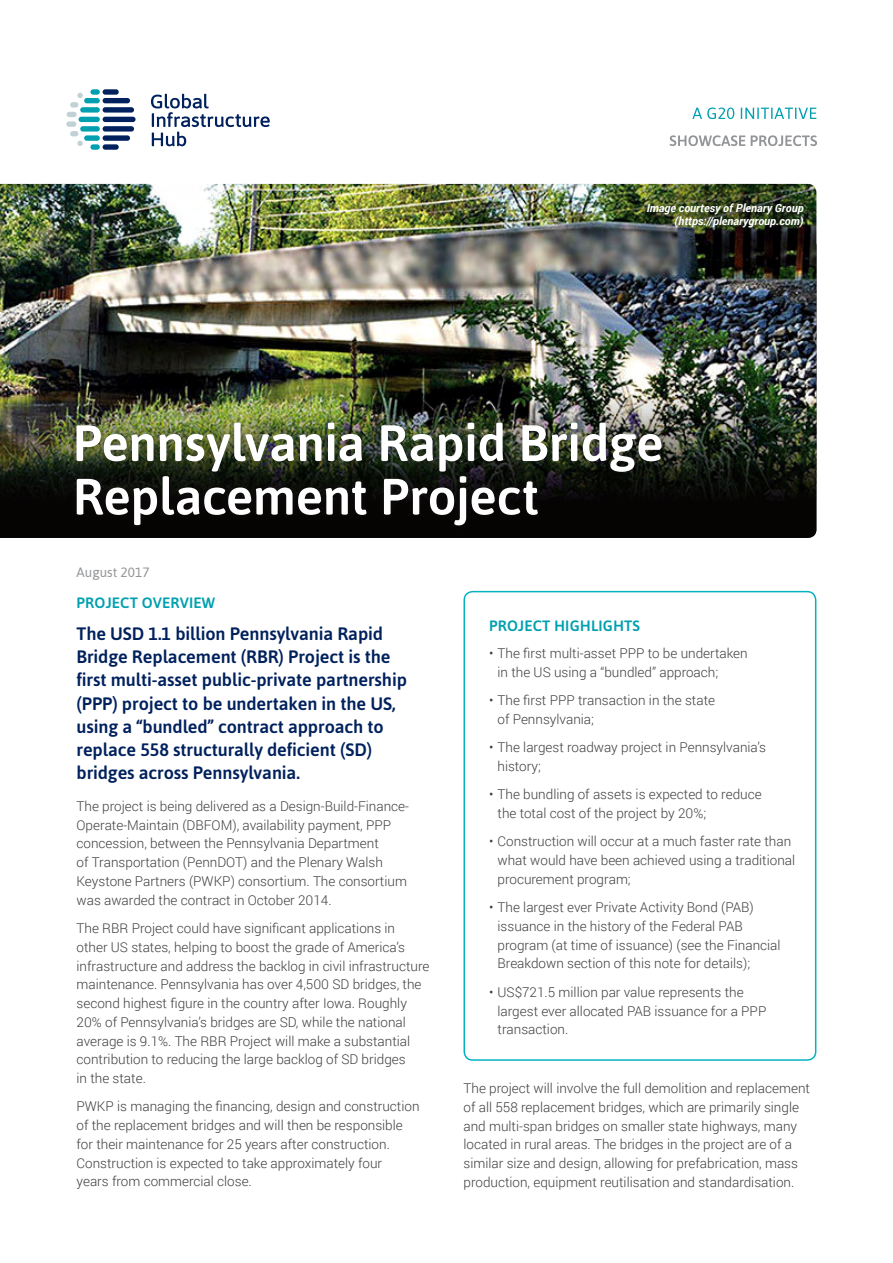
<style>
.page{position:relative;width:893px;height:1263px;background:#fff}
.page>*{position:absolute;margin:0;border:0;box-sizing:border-box;transform-origin:0 0}
.body_-_9pt{font:500 18px/23.2px "Asap";letter-spacing:-.005em;color:#00215d}
.sub_heading__green{font:500 15px "Asap";letter-spacing:.01em;color:#00a0b0}
.body_-_9pt-2{font:300 13.5px/18.8px "Roboto";color:#3e3e3f}
.body_bullets{font:300 13.5px/18.8px "Roboto";color:#3e3e3f}
.sub_heading__green-2{font:13.5px "Asap";color:#939598}
.body_-_9pt-3{font:italic 700 11.25px/13.5px "Roboto";color:#fff;text-align:right}
</style>
<div class="page">
<img style="left:0;top:184px;width:816px;height:160px">
<img style="left:609px;top:184px;width:207px;height:96px">
<img style="left:0;top:344px;width:816px;height:194px">
<div style="left:463px;top:591px;width:353px;height:470px;border:2px solid #03b2c0;border-radius:9px"></div>
<svg style="left:670px;top:135px;width:147px;height:11px"></svg>
<svg style="left:692px;top:108px;width:124px;height:11px"></svg>
<div style="left:634px;top:189px;width:183px;height:52px;background:#231f20;opacity:.6"></div>
<div style="left:103px;top:144px;width:16px;height:6px;background:#00215d;border-radius:3px"></div>
<div style="left:103px;top:135px;width:27px;height:6px;background:#00215d;border-radius:3px"></div>
<div style="left:103px;top:126px;width:31px;height:6px;background:#00215d;border-radius:3px"></div>
<div style="left:103px;top:117px;width:33px;height:5px;background:#00215d;border-radius:3px"></div>
<div style="left:103px;top:107px;width:31px;height:6px;background:#00215d;border-radius:3px"></div>
<div style="left:103px;top:98px;width:27px;height:5px;background:#00215d;border-radius:3px"></div>
<div style="left:103px;top:89px;width:16px;height:6px;background:#00215d;border-radius:3px"></div>
<div style="left:90px;top:144px;width:10px;height:6px;background:#00a0b0;border-radius:3px"></div>
<div style="left:84px;top:135px;width:16px;height:6px;background:#00a0b0;border-radius:3px"></div>
<div style="left:80px;top:126px;width:20px;height:6px;background:#00a0b0;border-radius:3px"></div>
<div style="left:79px;top:117px;width:21px;height:5px;background:#00a0b0;border-radius:3px"></div>
<div style="left:80px;top:107px;width:20px;height:6px;background:#00a0b0;border-radius:3px"></div>
<div style="left:84px;top:98px;width:16px;height:5px;background:#00a0b0;border-radius:3px"></div>
<div style="left:90px;top:89px;width:10px;height:6px;background:#00a0b0;border-radius:3px"></div>
<div style="left:66px;top:121px;width:10px;height:6px;background:#c2d1d5;border-radius:3px"></div>
<div style="left:67px;top:112px;width:10px;height:5px;background:#c2d1d5;border-radius:3px"></div>
<div style="left:70px;top:102px;width:8px;height:6px;background:#c2d1d5;border-radius:3px"></div>
<svg style="left:77px;top:93px;width:6px;height:5px"></svg>
<svg style="left:77px;top:141px;width:6px;height:5px"></svg>
<div style="left:70px;top:131px;width:8px;height:5px;background:#c2d1d5;border-radius:3px"></div>
<svg style="left:151px;top:94px;width:119px;height:52px"></svg>
<div style="left:68px;top:467px;width:478px;height:67px;background:#060303"></div>
<div style="left:68px;top:414px;width:602px;height:67px;background:#231f20;opacity:.4"></div>
<img style="left:77px;top:423px;width:584px;height:102px">
<p class="body_-_9pt-3" style="left:647px;top:200px;width:158px">Image courtesy of Plenary Group (https://plenarygroup.com)</p>
<p class="sub_heading__green-2" style="left:77px;top:564px;width:75px">August 2017</p>
<p class="sub_heading__green" style="left:77px;top:593px;width:140px">PROJECT OVERVIEW</p>
<p class="body_-_9pt" style="left:77px;top:621px;width:332px">The USD 1.1 billion Pennsylvania Rapid Bridge Replacement (RBR) Project is the first multi-asset public-private partnership (PPP) project to be undertaken in the US, using a “bundled” contract approach to replace 558 structurally deficient (SD) bridges across Pennsylvania.</p>
<p class="body_-_9pt-2" style="left:77px;top:796px;width:334px">The project is being delivered as a Design-Build-Finance-Operate-Maintain (DBFOM), availability payment, PPP concession, between the Pennsylvania Department<br>of Transportation (PennDOT) and the Plenary Walsh Keystone Partners (PWKP) consortium. The consortium was awarded the contract in October 2014.</p>
<p class="body_-_9pt-2" style="left:77px;top:918px;width:354px">The RBR Project could have significant applications in other US states, helping to boost the grade of America’s infrastructure and address the backlog in civil infrastructure maintenance. Pennsylvania has over 4,500 SD bridges, the second highest figure in the country after Iowa. Roughly 20% of Pennsylvania’s bridges are SD, while the national average is 9.1%. The RBR Project will make a substantial contribution to reducing the large backlog of SD bridges<br>in the state.</p>
<p class="body_-_9pt-2" style="left:77px;top:1097px;width:344px">PWKP is managing the financing, design and construction of the replacement bridges and will then be responsible for their maintenance for 25 years after construction.<br>Construction is expected to take approximately four<br>years from commercial close.</p>
<p class="sub_heading__green" style="left:489px;top:615px;width:153px">PROJECT HIGHLIGHTS</p>
<p class="body_bullets" style="left:497px;top:643px;width:252px;text-indent:-9px">• The first multi-asset PPP to be undertaken in the US using a “bundled” approach;</p>
<p class="body_bullets" style="left:497px;top:690px;width:219px;text-indent:-9px">• The first PPP transaction in the state of Pennsylvania;</p>
<p class="body_bullets" style="left:497px;top:738px;width:270px;text-indent:-9px">• The largest roadway project in Pennsylvania’s history;</p>
<p class="body_bullets" style="left:497px;top:785px;width:266px;text-indent:-9px">• The bundling of assets is expected to reduce the total cost of the project by 20%;</p>
<p class="body_bullets" style="left:497px;top:832px;width:299px;text-indent:-9px">• Construction will occur at a much faster rate than what would have been achieved using a traditional procurement program;</p>
<p class="body_bullets" style="left:497px;top:897px;width:285px;text-indent:-9px">• The largest ever Private Activity Bond (PAB) issuance in the history of the Federal PAB program (at time of issuance) (see the Financial Breakdown section of this note for details);</p>
<p class="body_bullets" style="left:497px;top:982px;width:270px;text-indent:-9px">• US$721.5 million par value represents the largest ever allocated PAB issuance for a PPP transaction.</p>
<p class="body_-_9pt-2" style="left:463px;top:1078px;width:348px">The project will involve the full demolition and replacement of all 558 replacement bridges, which are primarily single and multi-span bridges on smaller state highways, many located in rural areas. The bridges in the project are of a similar size and design, allowing for prefabrication, mass production, equipment reutilisation and standardisation.</p>
</div>
